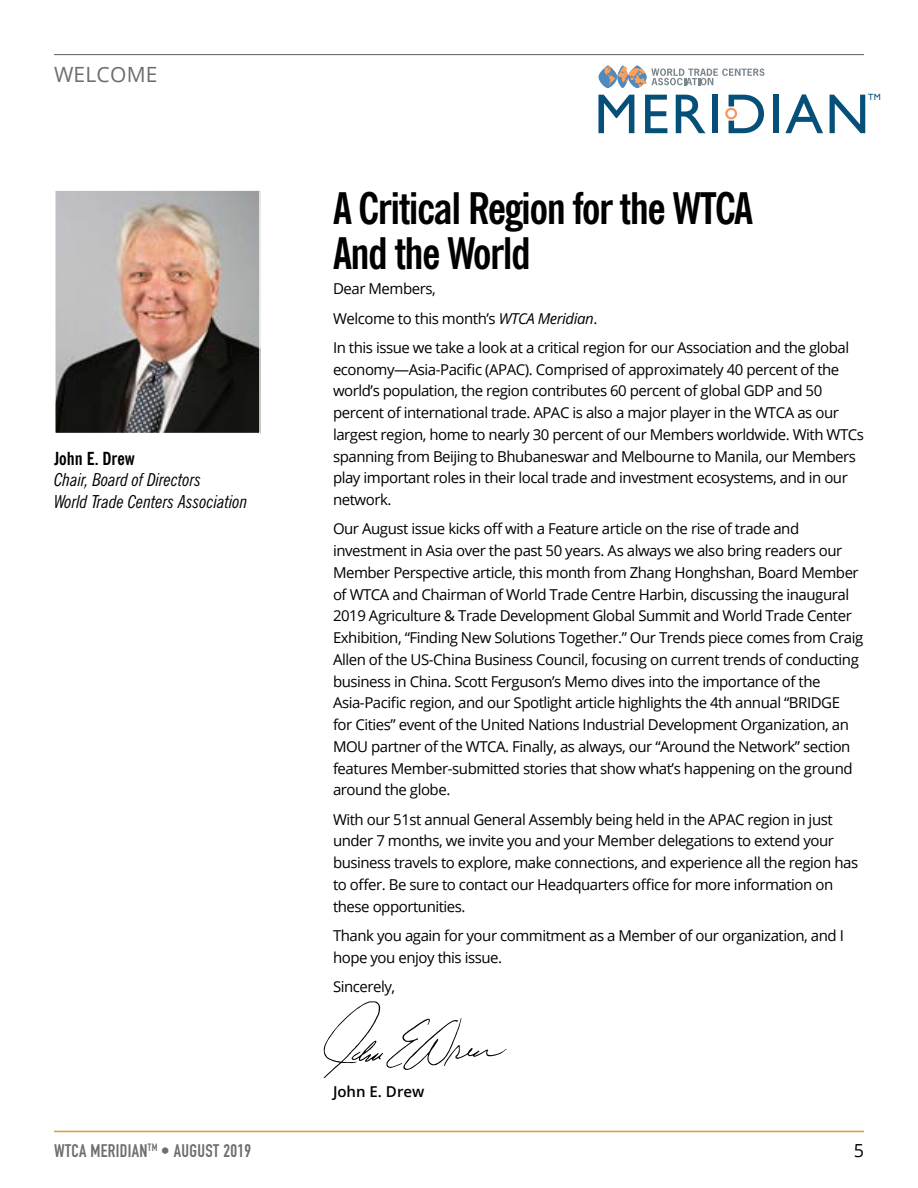
<style>
.page{position:relative;width:918px;height:1188px;background:#fff}
.page>*{position:absolute;margin:0;border:0;box-sizing:border-box;transform-origin:0 0}
.t1{font:700 condensed 43.5px/45px "News Gothic BT";letter-spacing:-.03em;color:#000}
.t2{font:21px "Open Sans";letter-spacing:.01em;color:#6d6e71}
.t3{font:italic condensed 18px/21.6px "News Gothic BT";color:#000}
.t4{font:18px "DIN Engschrift";letter-spacing:.02em;color:#6d6e71}
.t5{font:700 condensed 18px "News Gothic BT";color:#000}
.t6{font:18px "Open Sans";color:#000}
.t7{font:15px/21.8px "Open Sans";letter-spacing:-.03em;color:#000}
.t8{font:600 15px "Open Sans";color:#000}
.t9{font:9px "Gill Sans";color:#054f78}
.s1{font-style:italic}
</style>
<div class="page">
<img style="left:57px;top:192px;width:201px;height:239px">
<div style="left:54px;top:189px;width:207px;height:245px;border:2px solid #fff"></div>
<hr style="left:54px;top:54px;width:810px;height:1px;background:#6d6e71">
<svg style="left:598px;top:95px;width:36px;height:38px"></svg>
<svg style="left:645px;top:95px;width:22px;height:38px"></svg>
<svg style="left:676px;top:95px;width:30px;height:38px"></svg>
<div style="left:712px;top:95px;width:6px;height:38px;background:#054f78"></div>
<div style="left:773px;top:95px;width:6px;height:38px;background:#054f78"></div>
<svg style="left:785px;top:94px;width:38px;height:39px"></svg>
<svg style="left:830px;top:95px;width:35px;height:38px"></svg>
<div style="left:725px;top:108px;width:12px;height:11px;border:2px solid #f79768;border-radius:50%"></div>
<svg style="left:729px;top:95px;width:35px;height:38px"></svg>
<svg style="left:599px;top:65px;width:166px;height:23px"></svg>
<svg style="left:323px;top:1001px;width:184px;height:77px"></svg>
<hr style="left:54px;top:1131px;width:810px;height:1px;background:#e29e1f">
<h2 class="t2" style="left:54px;top:60px;width:105px">WELCOME</h2>
<p class="t5" style="left:54px;top:447px;width:82px">John E. Drew</p>
<p class="t3" style="left:54px;top:469px;width:195px">Chair, Board of Directors<br>World Trade Centers Association</p>
<p class="t4" style="left:54px;top:1140px;width:199px">WTCA MERIDIAN<sup>TM</sup> • AUGUST 2019</p>
<p class="t9" style="left:868px;top:92px;width:14px">TM</p>
<h1 class="t1" style="left:333px;top:186px;width:422px">A Critical Region for the WTCA<br>And the World</h1>
<p class="t7" style="left:333px;top:274px;width:518px;line-height:29.2px">Dear Members,<br>Welcome to this month’s <span class="s1">WTCA Meridian</span>.<br>In this issue we take a look at a critical region for our Association and the global</p>
<p class="t7" style="left:333px;top:358px;width:533px">economy—Asia-Pacific (APAC). Comprised of approximately 40 percent of the world’s population, the region contributes 60 percent of global GDP and 50 percent of international trade. APAC is also a major player in the WTCA as our largest region, home to nearly 30 percent of our Members worldwide. With WTCs spanning from Beijing to Bhubaneswar and Melbourne to Manila, our Members play important roles in their local trade and investment ecosystems, and in our network.</p>
<p class="t7" style="left:333px;top:518px;width:532px">Our August issue kicks off with a Feature article on the rise of trade and investment in Asia over the past 50 years. As always we also bring readers our Member Perspective article, this month from Zhang Honghshan, Board Member of WTCA and Chairman of World Trade Centre Harbin, discussing the inaugural 2019 Agriculture &amp; Trade Development Global Summit and World Trade Center Exhibition, “Finding New Solutions Together.” Our Trends piece comes from Craig Allen of the US-China Business Council, focusing on current trends of conducting business in China. Scott Ferguson’s Memo dives into the importance of the Asia-Pacific region, and our Spotlight article highlights the 4th annual “BRIDGE<br>for Cities” event of the United Nations Industrial Development Organization, an MOU partner of the WTCA. Finally, as always, our “Around the Network” section features Member-submitted stories that show what’s happening on the ground around the globe.</p>
<p class="t7" style="left:333px;top:808px;width:527px">With our 51st annual General Assembly being held in the APAC region in just under 7 months, we invite you and your Member delegations to extend your business travels to explore, make connections, and experience all the region has to offer. Be sure to contact our Headquarters office for more information on these opportunities.</p>
<p class="t7" style="left:333px;top:924px;width:512px">Thank you again for your commitment as a Member of our organization, and I hope you enjoy this issue.</p>
<p class="t7" style="left:333px;top:975px;width:64px">Sincerely,</p>
<p class="t8" style="left:333px;top:1081px;width:93px">John E. Drew</p>
<p class="t6" style="left:854px;top:1138px;width:12px">5</p>
</div>
